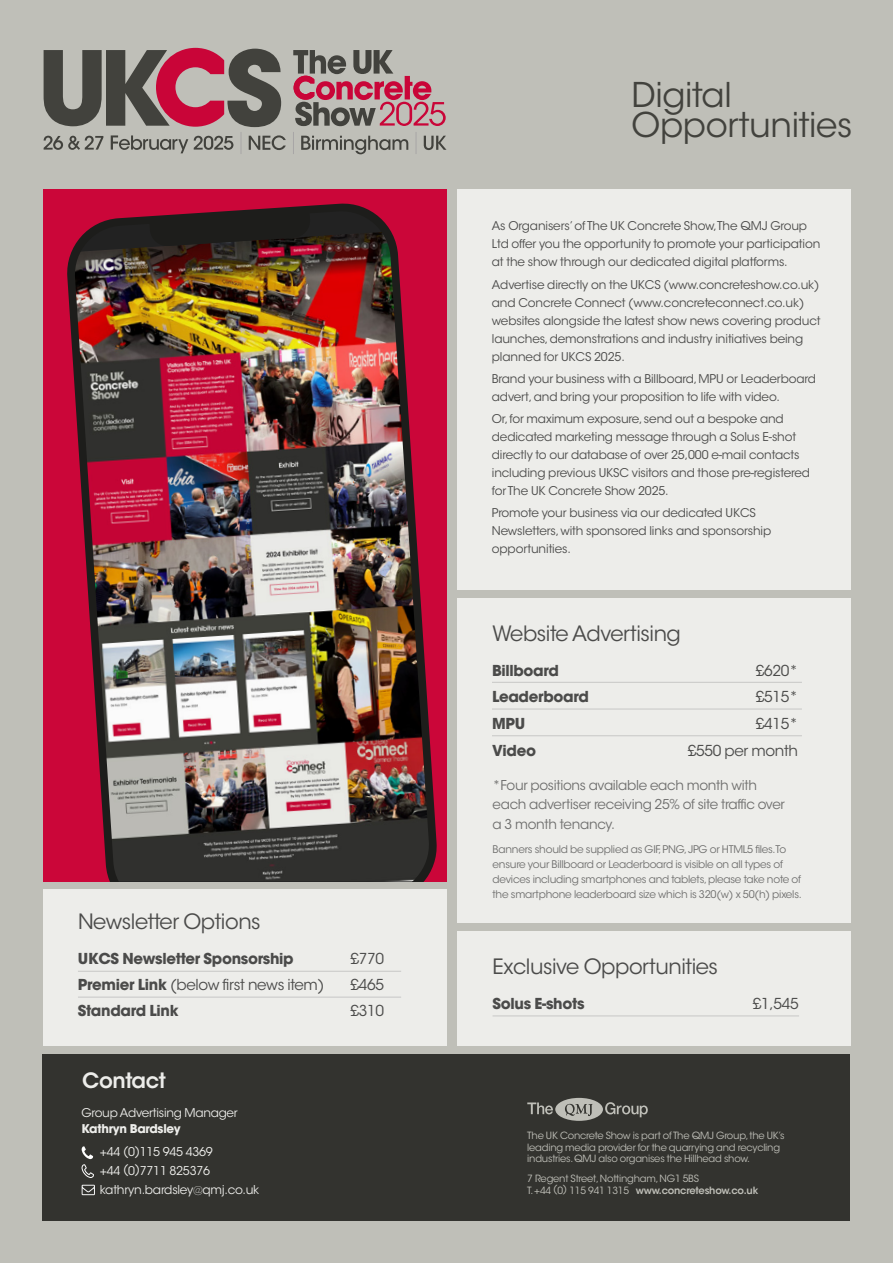
<style>
.page{position:relative;width:893px;height:1263px;background:#bfbfb8}
.page>*{position:absolute;margin:0;border:0;box-sizing:border-box;transform-origin:0 0}
.t1{font:33.9px/30.5px "ITC Avant Garde Std";letter-spacing:-.01em;color:#42423d}
.t2{font:21px "ITC Avant Garde Std";letter-spacing:-.02em;color:#4b4b4a}
.t3{font:600 21px "ITC Avant Garde Std";letter-spacing:-.02em;color:#ededea}
.t4{font:700 15px "ITC Avant Garde Std";letter-spacing:-.02em;color:#4b4b4a}
.t5{font:15px "ITC Avant Garde Std";letter-spacing:-.02em;color:#4b4b4a}
.t6{font:13.5px/19.5px "ITC Avant Garde Std";letter-spacing:-.02em;color:#6f6f6e}
.t7{font:12.15px/18.8px "ITC Avant Garde Std";letter-spacing:-.02em;color:#ededea}
.t8{font:12px/18px "ITC Avant Garde Std";letter-spacing:-.01em;color:#4b4b4a}
.t9{font:12px "ITC Avant Garde Std";letter-spacing:-.02em;color:#ededea}
.t10{font:700 12px "ITC Avant Garde Std";letter-spacing:-.02em;color:#ededea}
.t11{font:10.5px/15px "ITC Avant Garde Std";letter-spacing:-.02em;color:#6f6f6e}
.t12{font:9.9px/11.4px "ITC Avant Garde Std";letter-spacing:-.02em;color:#bfbfb8}
.s1{font-weight:700}
.s2{font-size:12px}
.s3{font-weight:600}
</style>
<div class="page">
<svg style="left:293px;top:50px;width:153px;height:76px"></svg>
<svg style="left:301px;top:136px;width:107px;height:18px"></svg>
<svg style="left:424px;top:136px;width:22px;height:14px"></svg>
<svg style="left:293px;top:132px;width:1px;height:22px"></svg>
<svg style="left:416px;top:132px;width:1px;height:22px"></svg>
<svg style="left:44px;top:48px;width:242px;height:106px"></svg>
<div style="left:43px;top:189px;width:403px;height:692px;background:#cb0639"></div>
<img style="left:67px;top:203px;width:370px;height:678px">
<div style="left:457px;top:189px;width:393px;height:401px;background:#ededea"></div>
<div style="left:43px;top:1053px;width:807px;height:167px;background:#33332f"></div>
<svg style="left:81px;top:1146px;width:13px;height:32px"></svg>
<svg style="left:82px;top:1185px;width:13px;height:10px"></svg>
<svg style="left:527px;top:1098px;width:121px;height:23px"></svg>
<div style="left:43px;top:890px;width:403px;height:156px;background:#ededea"></div>
<hr style="left:78px;top:971px;width:323px;height:1px;background:#c7c7c6">
<hr style="left:78px;top:997px;width:323px;height:1px;background:#c7c7c6">
<div style="left:457px;top:931px;width:393px;height:115px;background:#ededea"></div>
<hr style="left:493px;top:1015px;width:306px;height:1px;background:#c7c7c6">
<div style="left:457px;top:598px;width:393px;height:325px;background:#ededea"></div>
<hr style="left:492px;top:682px;width:310px;height:1px;background:#c7c7c6">
<hr style="left:492px;top:709px;width:310px;height:1px;background:#c7c7c6">
<hr style="left:492px;top:735px;width:310px;height:1px;background:#c7c7c6">
<h2 class="t2" style="left:78px;top:909px;width:184px">Newsletter Options</h2>
<p class="t4" style="left:78px;top:949px;width:217px">UKCS Newsletter Sponsorship</p>
<p class="t5" style="left:350px;top:950px;width:35px">£770</p>
<p class="t5" style="left:78px;top:976px;width:248px"><span class="s1">Premier Link</span> (below first news item)</p>
<p class="t5" style="left:350px;top:976px;width:35px">£465</p>
<p class="t4" style="left:78px;top:1001px;width:102px">Standard Link</p>
<p class="t5" style="left:350px;top:1002px;width:35px">£310</p>
<h2 class="t3" style="left:82px;top:1067px;width:85px">Contact</h2>
<p class="t9" style="left:82px;top:1105px;width:158px">Group Advertising Manager</p>
<p class="t10" style="left:82px;top:1121px;width:100px">Kathryn Bardsley</p>
<p class="t7" style="left:100px;top:1142px;width:161px">+44 <span class="s2">(0)</span>115 945 4369<br>+44 <span class="s2">(0)</span>7711 825376 kathryn.bardsley<sub>@</sub>qmj.co.uk</p>
<h1 class="t1" style="left:631px;top:80px;width:222px">Digital<br>Opportunities</h1>
<p class="t8" style="left:492px;top:217px;width:330px">As Organisers’ of The UK Concrete Show,The QMJ Group<br>Ltd offer you the opportunity to promote your participation at the show through our dedicated digital platforms.</p>
<p class="t8" style="left:492px;top:275px;width:330px">Advertise directly on the UKCS (www.concreteshow.co.uk) and Concrete Connect (www.concreteconnect.co.uk) websites alongside the latest show news covering product launches, demonstrations and industry initiatives being planned for UKCS 2025.</p>
<p class="t8" style="left:492px;top:370px;width:326px">Brand your business with a Billboard, MPU or Leaderboard advert, and bring your proposition to life with video.</p>
<p class="t8" style="left:492px;top:410px;width:320px">Or, for maximum exposure, send out a bespoke and dedicated marketing message through a Solus E-shot directly to our database of over 25,000 e-mail contacts including previous UKSC visitors and those pre-registered for The UK Concrete Show 2025.</p>
<p class="t8" style="left:492px;top:504px;width:281px">Promote your business via our dedicated UKCS<br>Newsletters, with sponsored links and sponsorship opportunities.</p>
<h2 class="t2" style="left:493px;top:620px;width:190px">Website Advertising</h2>
<p class="t4" style="left:492px;top:660px;width:68px">Billboard</p>
<p class="t5" style="left:756px;top:661px;width:44px">£620*</p>
<p class="t4" style="left:492px;top:687px;width:98px">Leaderboard</p>
<p class="t5" style="left:756px;top:688px;width:44px">£515*</p>
<p class="t4" style="left:492px;top:714px;width:35px">MPU</p>
<p class="t5" style="left:756px;top:714px;width:44px">£415*</p>
<p class="t4" style="left:492px;top:740px;width:46px">Video</p>
<p class="t5" style="left:688px;top:741px;width:112px">£550 per month</p>
<p class="t6" style="left:493px;top:775px;width:294px">*Four positions available each month with each advertiser receiving 25% of site traffic over a 3 month tenancy.</p>
<p class="t11" style="left:493px;top:842px;width:311px">Banners should be supplied as GIF, PNG, JPG or HTML5 files.To ensure your Billboard or Leaderboard is visible on all types of devices including smartphones and tablets, please take note of the smartphone leaderboard size which is 320(w) x 50(h) pixels.</p>
<h2 class="t2" style="left:493px;top:953px;width:227px">Exclusive Opportunities</h2>
<p class="t4" style="left:493px;top:994px;width:94px">Solus E-shots</p>
<p class="t5" style="left:753px;top:995px;width:48px">£1,545</p>
<p class="t12" style="left:527px;top:1130px;width:259px">The UK Concrete Show is part of The QMJ Group, the UK’s leading media provider for the quarrying and recycling industries. QMJ also organises the Hillhead show.</p>
<p class="t12" style="left:527px;top:1173px;width:232px">7 Regent Street, Nottingham, NG1 5BS<br>T. +44 (0) 115 941 1315 <span class="s3">www.concreteshow.co.uk</span></p>
</div>
